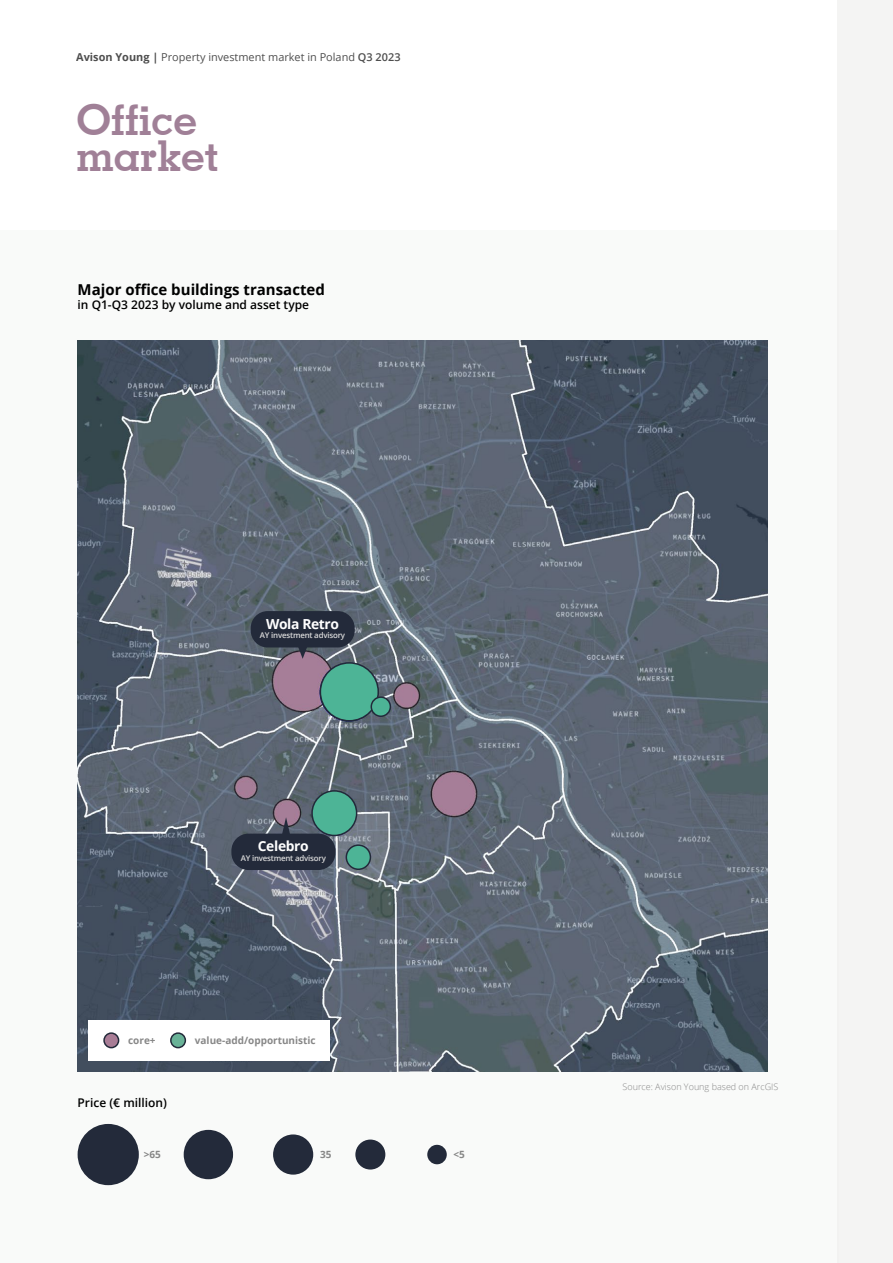
<style>
.page{position:relative;width:893px;height:1263px;background:#fff}
.page>*{position:absolute;margin:0;border:0;box-sizing:border-box;transform-origin:0 0}
.t1{font:700 42.6px/35.7px "Geometric Slab 703 BT";color:#a08097}
.t2{font:700 15px "Open Sans";color:#000}
.t3{font:700 13.8px "Open Sans";letter-spacing:-.025em;color:#fff}
.t4{font:600 12px "Open Sans";color:#000}
.t5{font:10.95px "Open Sans";color:#000}
.t6{font:700 10.05px "Open Sans";color:#878787}
.t7{font:300 9px "Open Sans";color:#878787}
.t8{font:600 7.95px "Open Sans";letter-spacing:-.025em;color:#dadada}
.s1{font-weight:700}
.s2{font-weight:600}
</style>
<div class="page">
<div style="left:838px;top:0;width:55px;height:1263px;background:#f4f4f3"></div>
<div style="left:0;top:230px;width:839px;height:1033px;background:#f9faf9"></div>
<img style="left:78px;top:340px;width:689px;height:731px">
<div style="left:78px;top:1124px;width:61px;height:61px;background:#232a3a;border-radius:50%"></div>
<div style="left:184px;top:1130px;width:49px;height:49px;background:#232a3a;border-radius:50%"></div>
<div style="left:273px;top:1134px;width:40px;height:40px;background:#232a3a;border-radius:50%"></div>
<div style="left:355px;top:1139px;width:30px;height:30px;background:#232a3a;border-radius:50%"></div>
<div style="left:427px;top:1145px;width:20px;height:19px;background:#232a3a;border-radius:50%"></div>
<div style="left:88px;top:1021px;width:242px;height:40px;background:#fff"></div>
<div style="left:171px;top:1033px;width:14px;height:14px;background:#69b297;border-radius:50%"></div>
<div style="left:170px;top:1032px;width:16px;height:16px;border:2px solid #232a3a;border-radius:50%"></div>
<div style="left:104px;top:1033px;width:15px;height:14px;background:#a97d96;border-radius:50%"></div>
<div style="left:103px;top:1032px;width:16px;height:16px;border:2px solid #232a3a;border-radius:50%"></div>
<div style="left:312px;top:791px;width:45px;height:44px;background:#4db496;border-radius:50%"></div>
<div style="left:311px;top:790px;width:46px;height:46px;border:2px solid #222a3a;border-radius:50%"></div>
<div style="left:346px;top:845px;width:24px;height:24px;background:#4db496;border-radius:50%"></div>
<div style="left:346px;top:844px;width:25px;height:26px;border:2px solid #222a3a;border-radius:50%"></div>
<div style="left:320px;top:663px;width:58px;height:58px;background:#4db496;border-radius:50%"></div>
<div style="left:320px;top:662px;width:59px;height:59px;border:2px solid #222a3a;border-radius:50%"></div>
<div style="left:371px;top:697px;width:19px;height:19px;background:#4db496;border-radius:50%"></div>
<div style="left:371px;top:696px;width:20px;height:21px;border:2px solid #222a3a;border-radius:50%"></div>
<div style="left:231px;top:834px;width:104px;height:36px;background:#232a3a;border-radius:17px"></div>
<svg style="left:281px;top:817px;width:10px;height:17px"></svg>
<div style="left:251px;top:611px;width:104px;height:36px;background:#232a3a;border-radius:17px"></div>
<svg style="left:298px;top:647px;width:9px;height:12px"></svg>
<p class="t5" style="left:76px;top:50px;width:326px"><span class="s1">Avison Young |</span> Property investment market in Poland <span class="s2">Q3 2023</span></p>
<h1 class="t1" style="left:77px;top:102px;width:144px">Office market</h1>
<h2 class="t2" style="left:78px;top:278px;width:249px">Major office buildings transacted</h2>
<p class="t4" style="left:78px;top:296px;width:233px">in Q1-Q3 2023 by volume and asset type</p>
<p class="t3" style="left:266px;top:614px;width:75px">Wola Retro</p>
<p class="t8" style="left:260px;top:630px;width:87px">AY investment advisory</p>
<p class="t3" style="left:258px;top:837px;width:52px">Celebro</p>
<p class="t8" style="left:241px;top:852px;width:87px">AY investment advisory</p>
<p class="t6" style="left:128px;top:1033px;width:29px">core+</p>
<p class="t6" style="left:195px;top:1033px;width:122px">value-add/opportunistic</p>
<p class="t4" style="left:78px;top:1094px;width:91px">Price (€ million)</p>
<p class="t6" style="left:144px;top:1147px;width:19px">&gt;65</p>
<p class="t6" style="left:320px;top:1147px;width:13px">35</p>
<p class="t6" style="left:453px;top:1147px;width:13px">&lt;5</p>
<p class="t7" style="left:623px;top:1081px;width:157px">Source: Avison Young based on ArcGIS</p>
</div>
